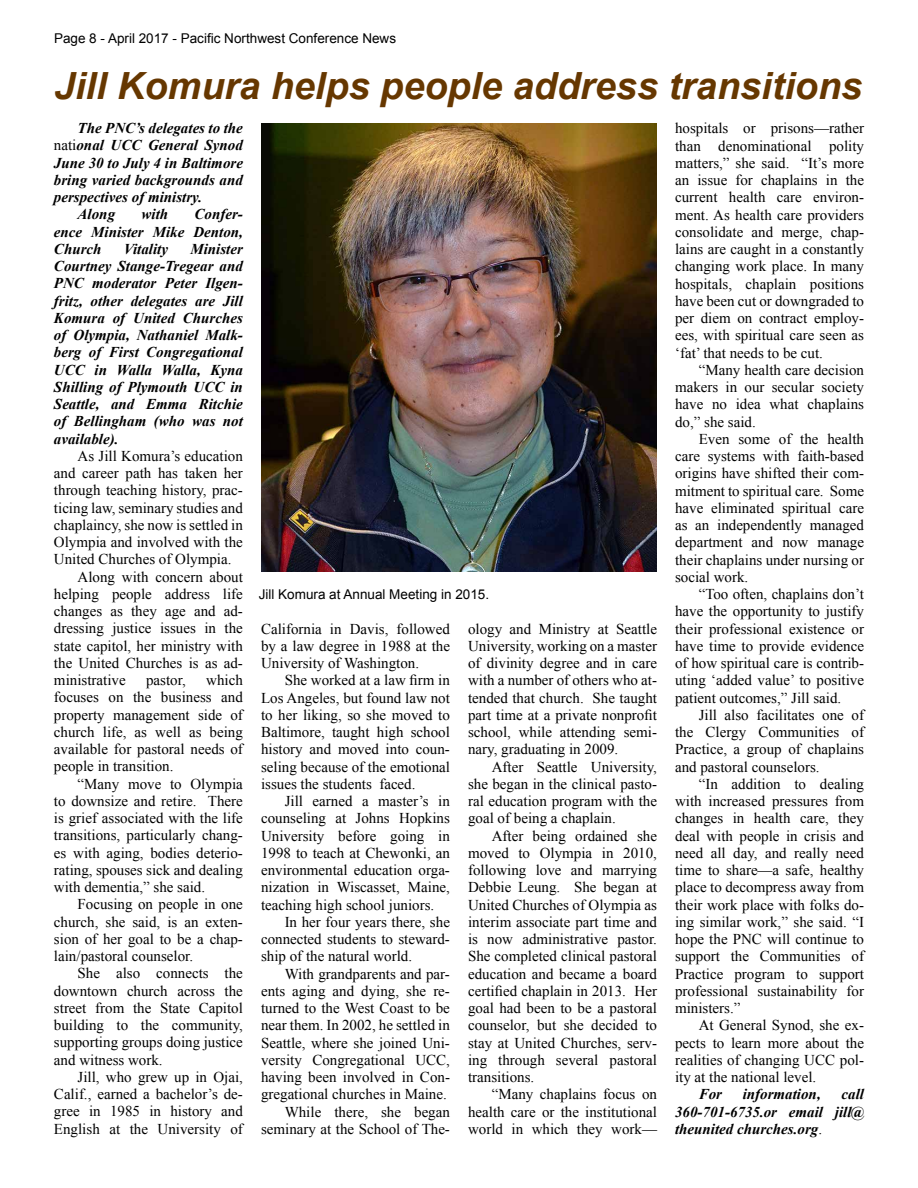
<style>
.page{position:relative;width:918px;height:1188px;background:#fff}
.page>*{position:absolute;margin:0;border:0;box-sizing:border-box;transform-origin:0 0}
.t1{font:italic 700 37.5px "Arial";color:#663700}
.t2{font:15px/17.2px "Times New Roman";color:#000;text-align:justify}
.t3{font:italic 700 15px/17.2px "Times New Roman";color:#000;text-align:justify}
.t4{font:13.5px "Arial";color:#000}
.s1{font-weight:400;font-style:normal}
</style>
<div class="page">
<img style="left:261px;top:123px;width:396px;height:449px">
<p class="t4" style="left:54px;top:29px;width:344px">Page 8 - April 2017 - Pacific Northwest Conference News</p>
<h1 class="t1" style="left:54px;top:61px;width:810px">Jill Komura helps people address transitions</h1>
<p class="t3" style="left:78px;top:119px;width:167px">The PNC’s delegates to the</p>
<p class="t3" style="left:54px;top:136px;width:190px"><span class="s1">nati</span>onal UCC General Synod</p>
<p class="t3" style="left:54px;top:154px;width:190px">June 30 to July 4 in Baltimore</p>
<p class="t3" style="left:54px;top:171px;width:190px">bring varied backgrounds and</p>
<p class="t3" style="left:54px;top:188px;width:150px">perspectives of ministry.</p>
<p class="t3" style="left:78px;top:205px;width:39px">Along</p>
<p class="t3" style="left:142px;top:205px;width:28px">with</p>
<p class="t3" style="left:54px;top:205px;width:190px;text-indent:141px">Confer&shy;ence Minister Mike Denton, Church</p>
<p class="t3" style="left:54px;top:240px;width:190px;text-indent:136px">Minister Courtney Stange-Tregear and PNC moderator Peter Ilgen&shy;fritz, other delegates are Jill Komura of United Churches of Olympia, Nathaniel Malk&shy;berg of First Congregational UCC in Walla Walla, Kyna Shilling of Plymouth UCC in Seattle, and Emma Ritchie of Bellingham (who was not available).</p>
<p class="t2" style="left:78px;top:447px;width:167px">As Jill Komura’s education</p>
<p class="t2" style="left:54px;top:464px;width:190px">and career path has taken her</p>
<p class="t2" style="left:54px;top:482px;width:190px">through teaching history, prac-</p>
<p class="t2" style="left:54px;top:499px;width:190px">ticing law, seminary studies and</p>
<p class="t2" style="left:54px;top:516px;width:190px">chaplaincy, she now is settled in</p>
<p class="t2" style="left:54px;top:533px;width:190px">Olympia and involved with the</p>
<p class="t2" style="left:54px;top:551px;width:179px">United Churches of Olympia.</p>
<p class="t2" style="left:78px;top:568px;width:167px">Along with concern about</p>
<p class="t2" style="left:54px;top:585px;width:190px">helping people address life</p>
<p class="t2" style="left:54px;top:602px;width:190px">changes as they age and ad-</p>
<p class="t2" style="left:54px;top:620px;width:190px">dressing justice issues in the</p>
<p class="t2" style="left:54px;top:637px;width:190px">state capitol, her ministry with</p>
<p class="t2" style="left:54px;top:654px;width:190px">the United Churches is as ad-</p>
<p class="t2" style="left:54px;top:671px;width:73px">ministrative</p>
<p class="t2" style="left:146px;top:671px;width:41px">pastor,</p>
<p class="t3" style="left:124px;top:240px;width:46px">Vitality</p>
<p class="t2" style="left:54px;top:671px;width:190px;text-indent:152px">which focuses on the business and property management side of church life, as well as being available for pastoral needs of people in transition.</p>
<p class="t2" style="left:54px;top:775px;width:190px;text-indent:24px">“Many move to Olympia to downsize and retire. There is grief associated with the life transitions, particularly chang&shy;es with aging, bodies deterio&shy;rating, spouses sick and dealing with dementia,” she said.</p>
<p class="t2" style="left:54px;top:896px;width:190px;text-indent:24px">Focusing on people in one church, she said, is an exten&shy;sion of her goal to be a chap&shy;lain/pastoral counselor.</p>
<p class="t2" style="left:54px;top:965px;width:190px;text-indent:24px">She also connects the downtown church across the street from the State Capitol building to the community, supporting groups doing justice and witness work.</p>
<p class="t2" style="left:54px;top:1068px;width:190px;text-indent:24px">Jill, who grew up in Ojai, Calif., earned a bachelor’s de&shy;gree in 1985 in history and English at the University of</p>
<p class="t4" style="left:259px;top:585px;width:232px">Jill Komura at Annual Meeting in 2015.</p>
<p class="t2" style="left:261px;top:620px;width:190px">California in Davis, followed by a law degree in 1988 at the University of Washington.</p>
<p class="t2" style="left:261px;top:672px;width:191px;text-indent:24px">She worked at a law firm in Los Angeles, but found law not to her liking, so she moved to Baltimore, taught high school history and moved into coun&shy;seling because of the emotional issues the students faced.</p>
<p class="t2" style="left:261px;top:792px;width:190px;text-indent:24px">Jill earned a master’s in counseling at Johns Hopkins University before going in 1998 to teach at Chewonki, an environmental education orga&shy;nization in Wiscasset, Maine, teaching high school juniors.</p>
<p class="t2" style="left:261px;top:913px;width:190px;text-indent:24px">In her four years there, she connected students to steward&shy;ship of the natural world.</p>
<p class="t2" style="left:261px;top:965px;width:190px;text-align:right">With grandparents and par&shy;ents aging and dying, she re&shy;turned to the West Coast to be near them. In 2002, he settled in<br>Seattle, where she joined Uni&shy;versity Congregational UCC, having been involved in Con&shy;gregational churches in Maine.<br>While there, she began seminary at the School of The-</p>
<p class="t2" style="left:468px;top:620px;width:190px">ology and Ministry at Seattle University, working on a master of divinity degree and in care with a number of others who at&shy;tended that church. She taught part time at a private nonprofit school, while attending semi&shy;nary, graduating in 2009.</p>
<p class="t2" style="left:468px;top:758px;width:190px;text-indent:24px">After Seattle University, she began in the clinical pasto&shy;ral education program with the goal of being a chaplain.</p>
<p class="t2" style="left:468px;top:827px;width:191px;text-indent:24px">After being ordained she moved to Olympia in 2010, following love and marrying Debbie Leung. She began at United Churches of Olympia as interim associate part time and is now administrative pastor.<br>She completed clinical pastoral education and became a board certified chaplain in 2013. Her goal had been to be a pastoral counselor, but she decided to stay at United Churches, serv&shy;ing through several pastoral transitions.</p>
<p class="t2" style="left:468px;top:1086px;width:190px;text-indent:24px">“Many chaplains focus on health care or the institutional world in which they work—</p>
<p class="t2" style="left:675px;top:120px;width:190px">hospitals or prisons—rather than denominational polity matters,” she said. “It’s more an issue for chaplains in the current health care environ&shy;ment. As health care providers consolidate and merge, chap&shy;lains are caught in a constantly changing work place. In many hospitals, chaplain positions have been cut or downgraded to per diem on contract employ&shy;ees, with spiritual care seen as ‘fat’ that needs to be cut.</p>
<p class="t2" style="left:675px;top:361px;width:190px;text-indent:24px">“Many health care decision makers in our secular society have no idea what chaplains do,” she said.</p>
<p class="t2" style="left:675px;top:430px;width:190px;text-indent:24px">Even some of the health care systems with faith-based origins have shifted their com&shy;mitment to spiritual care. Some have eliminated spiritual care as an independently managed department and now manage their chaplains under nursing or social work.</p>
<p class="t2" style="left:675px;top:585px;width:190px;text-indent:24px">“Too often, chaplains don’t have the opportunity to justify their professional existence or have time to provide evidence of how spiritual care is contrib&shy;uting ‘added value’ to positive patient outcomes,” Jill said.</p>
<p class="t2" style="left:675px;top:706px;width:190px;text-indent:24px">Jill also facilitates one of the Clergy Communities of Practice, a group of chaplains and pastoral counselors.</p>
<p class="t2" style="left:675px;top:775px;width:190px;text-indent:24px">“In addition to dealing with increased pressures from changes in health care, they deal with people in crisis and need all day, and really need time to share—a safe, healthy place to decompress away from their work place with folks do&shy;ing similar work,” she said. “I hope the PNC will continue to support the Communities of Practice program to support professional sustainability for ministers.”</p>
<p class="t2" style="left:675px;top:1017px;width:190px;text-indent:24px">At General Synod, she ex&shy;pects to learn more about the realities of changing UCC pol&shy;ity at the national level.</p>
<p class="t3" style="left:699px;top:1085px;width:25px">For</p>
<p class="t3" style="left:743px;top:1085px;width:79px">information,</p>
<p class="t3" style="left:675px;top:1085px;width:190px;text-indent:166px">call 360-701-6735.or email jill@ theunited churches.org<span class="s1">.</span></p>
</div>
